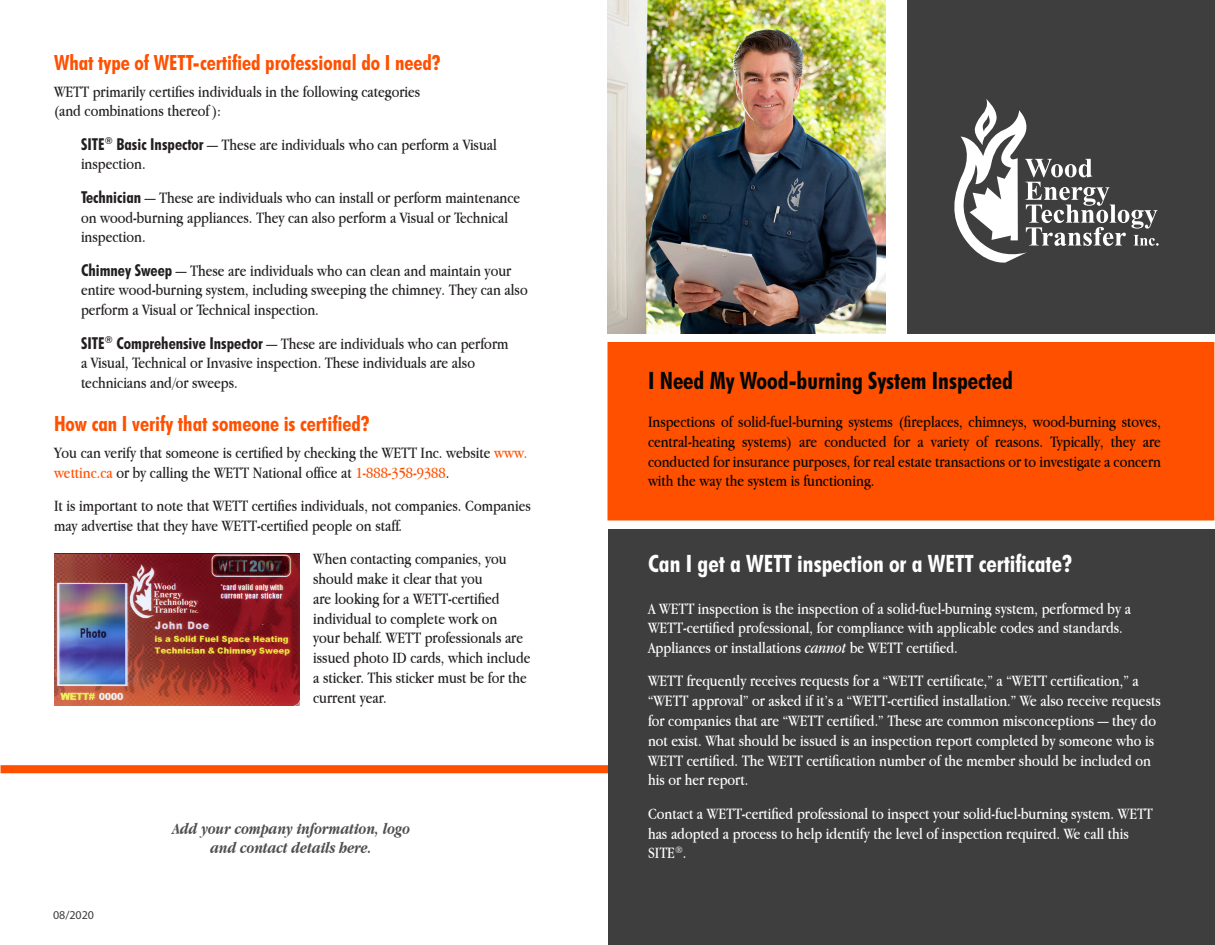
<style>
.page{position:relative;width:1215px;height:945px;background:#fff}
.page>*{position:absolute;margin:0;border:0;box-sizing:border-box;transform-origin:0 0}
.t1{font:700 condensed 24px "Futura BT";color:#fff}
.t2{font:700 condensed 24px "Futura BT";color:#050606}
.t3{font:700 condensed 21px "Futura BT";color:#ff5000}
.t4{font:16.5px/19.8px "Apple Garamond";color:#231f20}
.t5{font:16.5px/19.8px "Apple Garamond";color:#fff}
.t6{font:16.5px/19.8px "Apple Garamond";color:#040503;text-align:justify}
.t7{font:italic 700 16.5px "Apple Garamond";color:#4f5050}
.t8{font:12px "Myriad Pro";color:#3e3e3f}
.s1{font-family:"Futura BT";font-weight:700;font-stretch:condensed}
.s2{color:#ff5000}
.s3{font-style:italic}
</style>
<div class="page">
<img style="left:608px;top:0;width:277px;height:334px">
<div style="left:1px;top:766px;width:606px;height:7px;background:#ff5000"></div>
<div style="left:1px;top:765px;width:607px;height:8px;border:2px solid #ff5000"></div>
<div style="left:908px;top:0;width:307px;height:334px;background:#3e3e3f"></div>
<div style="left:608px;top:343px;width:606px;height:177px;background:#ff5000"></div>
<div style="left:608px;top:342px;width:606px;height:178px;border:2px solid #ff5000"></div>
<div style="left:608px;top:530px;width:607px;height:415px;background:#3e3e3f"></div>
<svg style="left:954px;top:99px;width:205px;height:164px"></svg>
<div style="left:784px;top:176px;width:22px;height:38px;background:#231f20;opacity:.5"></div>
<img style="left:54px;top:553px;width:246px;height:153px">
<p class="t3" style="left:54px;top:50px;width:389px">What type of WETT-certified professional do I need?</p>
<p class="t4" style="left:54px;top:81px;width:368px">WETT primarily certifies individuals in the following categories (and combinations thereof ):</p>
<p class="t4" style="left:81px;top:134px;width:417px"><span class="s1">SITE</span><sup>®</sup> <span class="s1">Basic Inspector</span> — These are individuals who can perform a Visual inspection.</p>
<p class="t4" style="left:81px;top:187px;width:441px"><span class="s1">Technician</span> — These are individuals who can install or perform maintenance on wood-burning appliances. They can also perform a Visual or Technical inspection.</p>
<p class="t4" style="left:81px;top:260px;width:448px"><span class="s1">Chimney Sweep</span> — These are individuals who can clean and maintain your entire wood-burning system, including sweeping the chimney. They can also perform a Visual or Technical inspection.</p>
<p class="t4" style="left:81px;top:333px;width:429px"><span class="s1">SITE</span><sup>®</sup> <span class="s1">Comprehensive Inspector</span> — These are individuals who can perform a Visual, Technical or Invasive inspection. These individuals are also technicians and/or sweeps.</p>
<p class="t3" style="left:54px;top:411px;width:317px">How can I verify that someone is certified?</p>
<p class="t4" style="left:54px;top:442px;width:475px">You can verify that someone is certified by checking the WETT Inc. website <span class="s2">www. wettinc.ca</span> or by calling the WETT National office at <span class="s2">1-888-358-9388</span>.</p>
<p class="t4" style="left:54px;top:496px;width:478px">It is important to note that WETT certifies individuals, not companies. Companies may advertise that they have WETT-certified people on staff.</p>
<p class="t4" style="left:313px;top:549px;width:219px">When contacting companies, you should make it clear that you<br>are looking for a WETT-certified individual to complete work on<br>your behalf. WETT professionals are issued photo ID cards, which include a sticker. This sticker must be for the current year.</p>
<p class="t8" style="left:53px;top:908px;width:43px">08/2020</p>
<p class="t7" style="left:172px;top:818px;width:240px">Add your company information, logo</p>
<p class="t7" style="left:210px;top:838px;width:163px">and contact details here.</p>
<p class="t2" style="left:648px;top:366px;width:367px">I Need My Wood-burning System Inspected</p>
<p class="t6" style="left:648px;top:411px;width:515px">Inspections of solid-fuel-burning systems (fireplaces, chimneys, wood-burning stoves, central-heating systems) are conducted for a variety of reasons. Typically, they are conducted for insurance purposes, for real estate transactions or to investigate a concern with the way the system is functioning.</p>
<p class="t1" style="left:648px;top:549px;width:426px">Can I get a WETT inspection or a WETT certificate?</p>
<p class="t5" style="left:648px;top:598px;width:485px">A WETT inspection is the inspection of a solid-fuel-burning system, performed by a<br>WETT-certified professional, for compliance with applicable codes and standards.<br>Appliances or installations <span class="s3">cannot</span> be WETT certified.</p>
<p class="t5" style="left:648px;top:671px;width:514px">WETT frequently receives requests for a “WETT certificate,” a “WETT certification,” a “WETT approval” or asked if it’s a “WETT-certified installation.” We also receive requests for companies that are “WETT certified.” These are common misconceptions — they do not exist. What should be issued is an inspection report completed by someone who is WETT certified. The WETT certification number of the member should be included on his or her report.</p>
<p class="t5" style="left:648px;top:803px;width:506px">Contact a WETT-certified professional to inspect your solid-fuel-burning system. WETT has adopted a process to help identify the level of inspection required. We call this<br>SITE<sup>®</sup>.</p>
</div>
